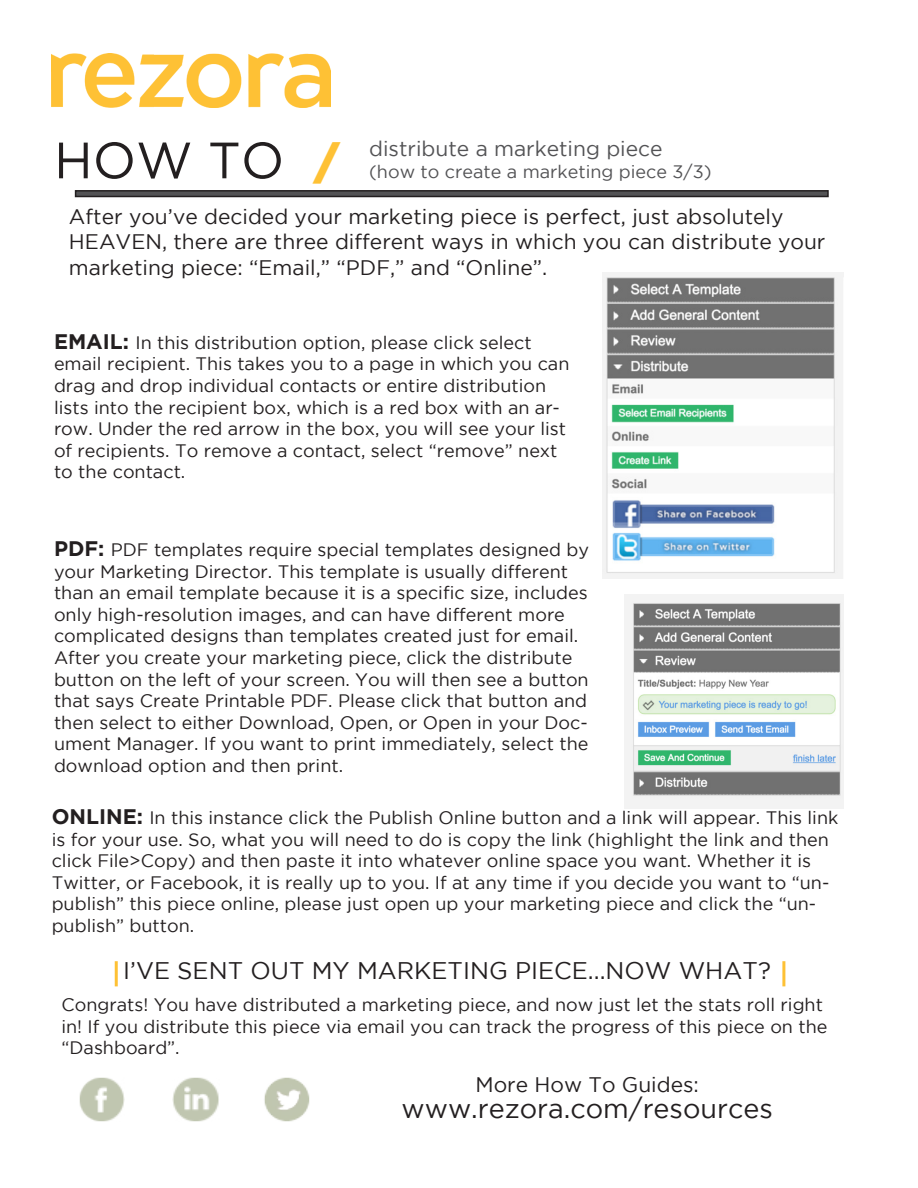
<style>
.page{position:relative;width:918px;height:1188px;background:#fff}
.page>*{position:absolute;margin:0;border:0;box-sizing:border-box;transform-origin:0 0}
.t1{font:51px "Gotham";color:#231f20}
.t2{font:27px "Gotham";color:#231f20}
.t3{font:24px "Gotham";color:#231f20}
.t4{font:21px/25.2px "Gotham";color:#231f20}
.t5{font:21px "Gotham";color:#535355}
.t6{font:18px/21.6px "Gotham";color:#231f20}
.t7{font:18px "Gotham";color:#535355}
.s1{font-family:"Gotham Ultra";font-size:45px;color:#fec135}
.s2{font-weight:700;font-size:21px}
</style>
<div class="page">
<div style="left:76px;top:191px;width:752px;height:6px;background:#535355"></div>
<div style="left:75px;top:190px;width:754px;height:7px;border:2px solid #231f20"></div>
<img style="left:79px;top:1077px;width:46px;height:45px">
<img style="left:173px;top:1077px;width:46px;height:45px">
<img style="left:264px;top:1077px;width:46px;height:45px">
<img style="left:52px;top:54px;width:279px;height:54px">
<img style="left:603px;top:272px;width:241px;height:306px">
<hr style="left:782px;top:961px;width:3px;height:25px;background:#fec135">
<hr style="left:115px;top:961px;width:3px;height:25px;background:#fec135">
<img style="left:624px;top:594px;width:220px;height:215px">
<p class="t1" style="left:54px;top:132px;width:287px">HOW TO <span class="s1">/</span></p>
<p class="t5" style="left:369px;top:137px;width:295px">distribute a marketing piece</p>
<p class="t7" style="left:369px;top:162px;width:344px">(how to create a marketing piece 3/3)</p>
<p class="t4" style="left:69px;top:204px;width:758px">After you’ve decided your marketing piece is perfect, just absolutely<br>HEAVEN, there are three different ways in which you can distribute your marketing piece: “Email,” “PDF,” and “Online”.</p>
<p class="t6" style="left:54px;top:331px;width:517px"><span class="s2">EMAIL:</span> In this distribution option, please click select email recipient. This takes you to a page in which you can drag and drop individual contacts or entire distribution lists into the recipient box, which is a red box with an ar&shy;row. Under the red arrow in the box, you will see your list of recipients. To remove a contact, select “remove” next to the contact.</p>
<p class="t6" style="left:54px;top:539px;width:537px"><span class="s2">PDF:</span> PDF templates require special templates designed by your Marketing Director. This template is usually different than an email template because it is a specific size, includes only high-resolution images, and can have different more complicated designs than templates created just for email.<br>After you create your marketing piece, click the distribute button on the left of your screen. You will then see a button that says Create Printable PDF. Please click that button and then select to either Download, Open, or Open in your Doc&shy;ument Manager. If you want to print immediately, select the download option and then print.</p>
<p class="t6" style="left:52px;top:807px;width:788px"><span class="s2">ONLINE:</span> In this instance click the Publish Online button and a link will appear. This link is for your use. So, what you will need to do is copy the link (highlight the link and then click File&gt;Copy) and then paste it into whatever online space you want. Whether it is Twitter, or Facebook, it is really up to you. If at any time if you decide you want to “un&shy;publish” this piece online, please just open up your marketing piece and click the “un&shy;publish” button.</p>
<p class="t3" style="left:123px;top:957px;width:649px">I’VE SENT OUT MY MARKETING PIECE...NOW WHAT?</p>
<p class="t6" style="left:61px;top:994px;width:767px">Congrats! You have distributed a marketing piece, and now just let the stats roll right in! If you distribute this piece via email you can track the progress of this piece on the “Dashboard”.</p>
<p class="t4" style="left:475px;top:1072px;width:225px">More How To Guides:</p>
<p class="t2" style="left:402px;top:1094px;width:373px">www.rezora.com/resources</p>
</div>
